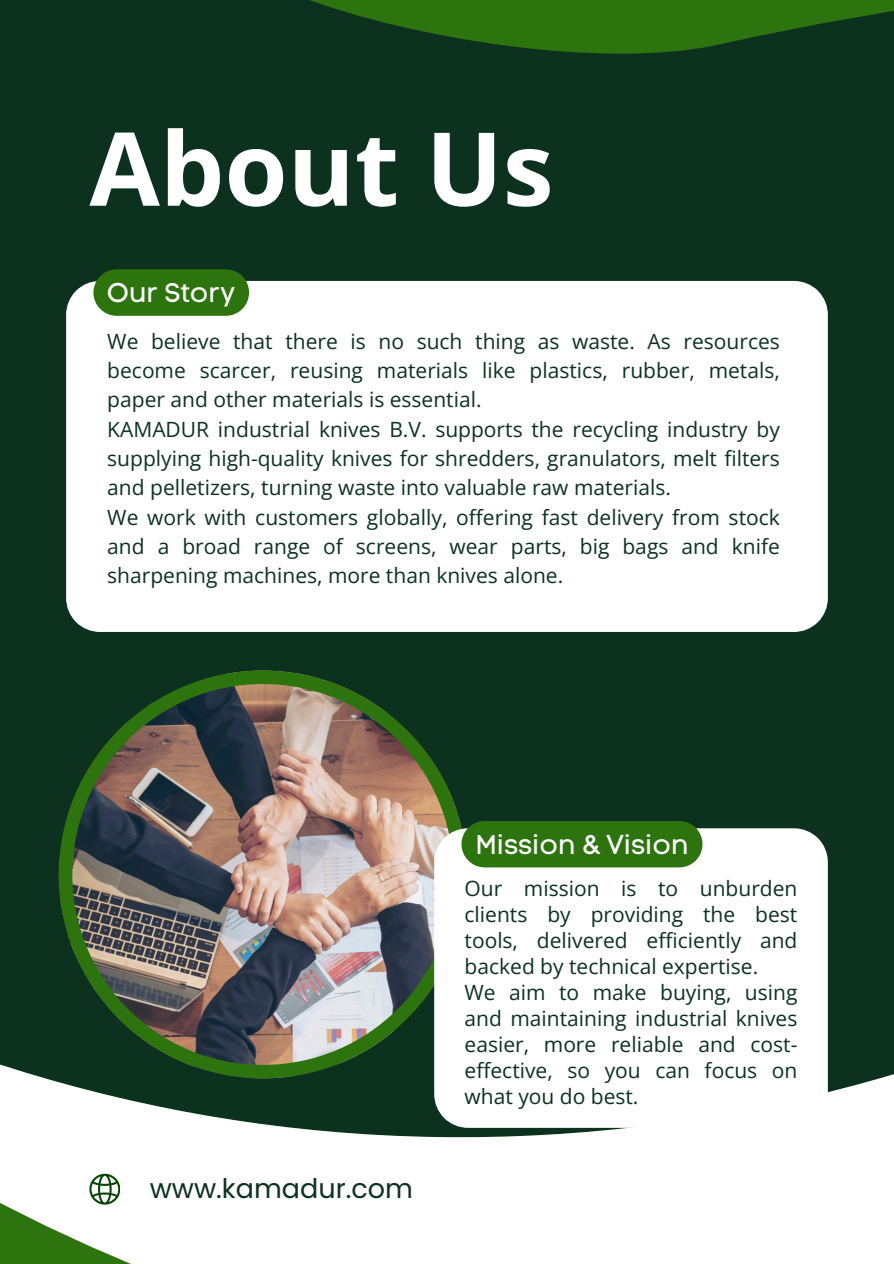
<style>
.page{position:relative;width:894px;height:1264px;background:#fff}
.page>*{position:absolute;margin:0;border:0;box-sizing:border-box;transform-origin:0 0}
.t1{font:700 102px "Open Sans";color:#fff}
.t2{font:27px "Code Pro Normal LC";color:#fff}
.t3{font:27px "Poppins";color:#0c321f}
.t4{font:21px/29.2px "Open Sans";color:#0c321f}
</style>
<div class="page">
<div style="left:0;top:0;width:893px;height:1263px;background:#0c321f"></div>
<svg style="left:0;top:855px;width:893px;height:408px;fill:#fff"></svg>
<img style="left:59px;top:670px;width:402px;height:408px">
<svg style="left:310px;top:0;width:583px;height:54px;fill:#2e740e"></svg>
<div style="left:66px;top:281px;width:761px;height:351px;background:#fff"></div>
<div style="left:434px;top:828px;width:393px;height:299px;background:#fff"></div>
<div style="left:93px;top:269px;width:156px;height:47px;background:#2e740e;border-radius:23px"></div>
<div style="left:461px;top:821px;width:241px;height:46px;background:#2e740e"></div>
<svg style="left:89px;top:1173px;width:31px;height:31px"></svg>
<h1 class="t1" style="left:89px;top:97px;width:465px">About Us</h1>
<p class="t2" style="left:107px;top:276px;width:129px">Our Story</p>
<p class="t4" style="left:107px;top:326px;width:674px">We believe that there is no such thing as waste. As resources become scarcer, reusing materials like plastics, rubber, metals, paper and other materials is essential.<br>KAMADUR industrial knives B.V. supports the recycling industry by supplying high-quality knives for shredders, granulators, melt filters and pelletizers, turning waste into valuable raw materials.<br>We work with customers globally, offering fast delivery from stock and a broad range of screens, wear parts, big bags and knife sharpening machines, more than knives alone.</p>
<p class="t3" style="left:150px;top:1169px;width:265px">www.kamadur.com</p>
<p class="t2" style="left:475px;top:828px;width:215px">Mission &amp; Vision</p>
<p class="t4" style="left:464px;top:875px;width:334px;line-height:26px">Our mission is to unburden clients by providing the best tools, delivered efficiently and backed by technical expertise.<br>We aim to make buying, using and maintaining industrial knives easier, more reliable and cost&shy;effective, so you can focus on what you do best.</p>
</div>
